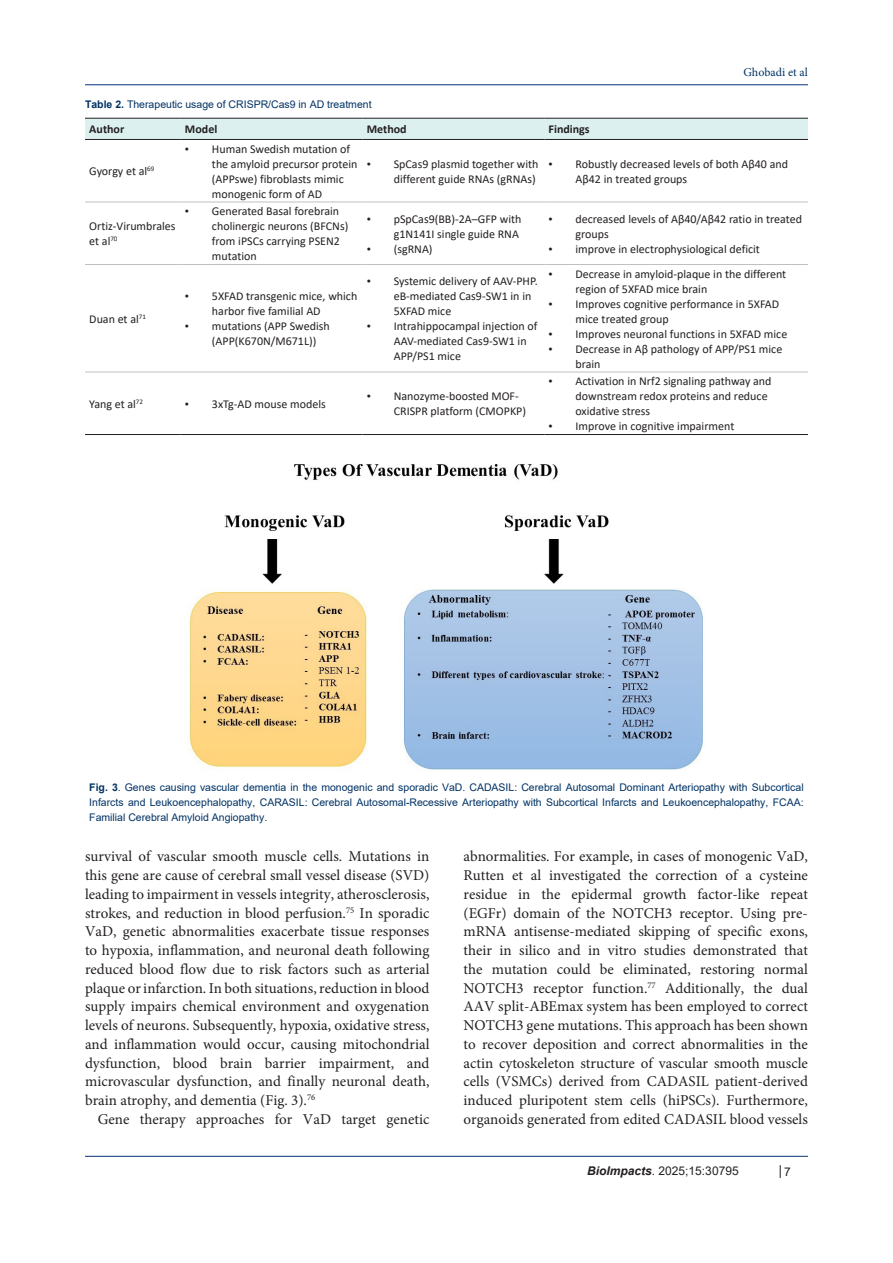
<style>
.page{position:relative;width:893px;height:1263px;background:#fff}
.page>*{position:absolute;margin:0;border:0;box-sizing:border-box;transform-origin:0 0}
.t1{font:15px/18.8px "Minion Pro";color:#231f20;text-align:justify}
.t2{font:12px/15px "Calibri";color:#231f20}
.t3{font:12px "Arial";color:#231f20}
.t4{font:700 12px "Calibri";color:#231f20}
.t5{font:12px "Minion Pro";color:#003264}
.t6{font:10.5px/15px "Arial";color:#003264;text-align:justify}
.s1{font-weight:700}
.s2{font-family:"Times New Roman"}
.s3{font-weight:700;font-style:italic}
</style>
<div class="page">
<hr style="left:85px;top:84px;width:723px;height:1px;background:#053278">
<hr style="left:85px;top:1156px;width:723px;height:1px;background:#053278">
<svg style="left:780px;top:1165px;width:1px;height:13px"></svg>
<div style="left:85px;top:119px;width:723px;height:20px;background:#dcf0f0"></div>
<hr style="left:85px;top:118px;width:96px;height:1px;background:#231f20">
<hr style="left:181px;top:118px;width:181px;height:1px;background:#231f20">
<hr style="left:362px;top:118px;width:182px;height:1px;background:#231f20">
<hr style="left:544px;top:118px;width:264px;height:1px;background:#231f20">
<hr style="left:85px;top:139px;width:96px;height:1px;background:#231f20">
<hr style="left:181px;top:139px;width:181px;height:1px;background:#231f20">
<hr style="left:362px;top:139px;width:182px;height:1px;background:#231f20">
<hr style="left:544px;top:139px;width:264px;height:1px;background:#231f20">
<hr style="left:85px;top:434px;width:96px;height:1px;background:#231f20">
<hr style="left:181px;top:434px;width:181px;height:1px;background:#231f20">
<hr style="left:362px;top:434px;width:182px;height:1px;background:#231f20">
<hr style="left:544px;top:434px;width:264px;height:1px;background:#231f20">
<hr style="left:85px;top:202px;width:96px;height:1px;background:#c0c0c0">
<hr style="left:181px;top:202px;width:181px;height:1px;background:#c0c0c0">
<hr style="left:362px;top:202px;width:182px;height:1px;background:#c0c0c0">
<hr style="left:544px;top:202px;width:264px;height:1px;background:#c0c0c0">
<hr style="left:85px;top:264px;width:96px;height:1px;background:#c0c0c0">
<hr style="left:181px;top:264px;width:181px;height:1px;background:#c0c0c0">
<hr style="left:362px;top:264px;width:182px;height:1px;background:#c0c0c0">
<hr style="left:544px;top:264px;width:264px;height:1px;background:#c0c0c0">
<hr style="left:85px;top:372px;width:96px;height:1px;background:#c0c0c0">
<hr style="left:181px;top:372px;width:181px;height:1px;background:#c0c0c0">
<hr style="left:362px;top:372px;width:182px;height:1px;background:#c0c0c0">
<hr style="left:544px;top:372px;width:264px;height:1px;background:#c0c0c0">
<img style="left:188px;top:464px;width:516px;height:306px">
<p class="t5" style="left:743px;top:64px;width:66px">Ghobadi et al</p>
<p class="t6" style="left:85px;top:96px;width:288px"><span class="s1">Table 2.</span> Therapeutic usage of CRISPR/Cas9 in AD treatment</p>
<p class="t4" style="left:89px;top:121px;width:37px">Author</p>
<p class="t4" style="left:185px;top:121px;width:34px">Model</p>
<p class="t4" style="left:367px;top:121px;width:41px">Method</p>
<p class="t4" style="left:549px;top:121px;width:43px">Findings</p>
<p class="t2" style="left:89px;top:163px;width:67px">Gyorgy et al<sup>69</sup></p>
<p class="t2" style="left:212px;top:141px;width:147px;text-indent:-27px"><span class="s2">•</span> Human Swedish mutation of the amyloid precursor protein (APPswe) fibroblasts mimic monogenic form of AD</p>
<p class="t2" style="left:367px;top:156px;width:173px;text-align:right"><span class="s2">•</span> SpCas9 plasmid together with different guide RNAs (gRNAs)</p>
<p class="t2" style="left:576px;top:156px;width:214px;text-indent:-27px"><span class="s2">•</span> Robustly decreased levels of both Aβ40 and<br>Aβ42 in treated groups</p>
<p class="t2" style="left:89px;top:218px;width:88px">Ortiz-Virumbrales et al<sup>70</sup></p>
<p class="t2" style="left:89px;top:311px;width:58px">Duan et al<sup>71</sup></p>
<p class="t2" style="left:212px;top:203px;width:138px;text-indent:-27px"><span class="s2">•</span> Generated Basal forebrain cholinergic neurons (BFCNs) from iPSCs carrying PSEN2 mutation</p>
<p class="t2" style="left:367px;top:211px;width:156px;text-align:right"><span class="s2">•</span> pSpCas9(BB)-2A–GFP with g1N141I single guide RNA</p>
<p class="t2" style="left:367px;top:241px;width:67px"><span class="s2">•</span> (sgRNA)</p>
<p class="t2" style="left:212px;top:288px;width:147px;text-indent:-27px"><span class="s2">•</span> 5XFAD transgenic mice, which harbor five familial AD</p>
<p class="t2" style="left:212px;top:318px;width:119px;text-indent:-27px"><span class="s2">•</span> mutations (APP Swedish (APP(K670N/M671L))</p>
<p class="t2" style="left:394px;top:273px;width:146px;text-indent:-27px"><span class="s2">•</span> Systemic delivery of AAV-PHP. eB-mediated Cas9-SW1 in in<br>5XFAD mice</p>
<p class="t2" style="left:394px;top:318px;width:145px;text-indent:-27px"><span class="s2">•</span> Intrahippocampal injection of<br>AAV-mediated Cas9-SW1 in<br>APP/PS1 mice</p>
<p class="t2" style="left:89px;top:396px;width:55px">Yang et al<sup>72</sup></p>
<p class="t2" style="left:185px;top:396px;width:142px"><span class="s2">•</span> 3xTg-AD mouse models</p>
<p class="t2" style="left:394px;top:388px;width:134px;text-indent:-27px"><span class="s2">•</span> Nanozyme-boosted MOF-<br>CRISPR platform (CMOPKP)</p>
<p class="t2" style="left:576px;top:211px;width:228px;text-indent:-27px"><span class="s2">•</span> decreased levels of Aβ40/Aβ42 ratio in treated groups</p>
<p class="t2" style="left:549px;top:241px;width:213px"><span class="s2">•</span> improve in electrophysiological deficit</p>
<p class="t2" style="left:576px;top:266px;width:212px;text-indent:-27px"><span class="s2">•</span> Decrease in amyloid-plaque in the different region of 5XFAD mice brain</p>
<p class="t2" style="left:576px;top:296px;width:205px;text-indent:-27px"><span class="s2">•</span> Improves cognitive performance in 5XFAD mice treated group</p>
<p class="t2" style="left:549px;top:326px;width:240px"><span class="s2">•</span> Improves neuronal functions in 5XFAD mice</p>
<p class="t2" style="left:576px;top:341px;width:208px;text-indent:-27px"><span class="s2">•</span> Decrease in Aβ pathology of APP/PS1 mice brain</p>
<p class="t2" style="left:576px;top:373px;width:197px;text-indent:-27px"><span class="s2">•</span> Activation in Nrf2 signaling pathway and downstream redox proteins and reduce oxidative stress</p>
<p class="t2" style="left:549px;top:418px;width:187px"><span class="s2">•</span> Improve in cognitive impairment</p>
<p class="t6" style="left:89px;top:780px;width:716px"><span class="s1">Fig. 3</span>. Genes causing vascular dementia in the monogenic and sporadic VaD. CADASIL: Cerebral Autosomal Dominant Arteriopathy with Subcortical Infarcts and Leukoencephalopathy, CARASIL: Cerebral Autosomal-Recessive Arteriopathy with Subcortical Infarcts and Leukoencephalopathy, FCAA:<br>Familial Cerebral Amyloid Angiopathy.</p>
<p class="t1" style="left:85px;top:847px;width:346px">survival of vascular smooth muscle cells. Mutations in this gene are cause of cerebral small vessel disease (SVD) leading to impairment in vessels integrity, atherosclerosis, strokes, and reduction in blood perfusion.<sup>75</sup> In sporadic VaD, genetic abnormalities exacerbate tissue responses to hypoxia, inflammation, and neuronal death following reduced blood flow due to risk factors such as arterial plaque or infarction. In both situations, reduction in blood supply impairs chemical environment and oxygenation levels of neurons. Subsequently, hypoxia, oxidative stress, and inflammation would occur, causing mitochondrial dysfunction, blood brain barrier impairment, and microvascular dysfunction, and finally neuronal death, brain atrophy, and dementia (Fig. 3).<sup>76</sup></p>
<p class="t1" style="left:98px;top:1110px;width:333px">Gene therapy approaches for VaD target genetic</p>
<p class="t1" style="left:463px;top:847px;width:346px">abnormalities. For example, in cases of monogenic VaD, Rutten et al investigated the correction of a cysteine residue in the epidermal growth factor-like repeat (EGFr) domain of the NOTCH3 receptor. Using pre&shy;mRNA antisense-mediated skipping of specific exons, their in silico and in vitro studies demonstrated that the mutation could be eliminated, restoring normal NOTCH3 receptor function.<sup>77</sup> Additionally, the dual AAV split-ABEmax system has been employed to correct NOTCH3 gene mutations. This approach has been shown to recover deposition and correct abnormalities in the actin cytoskeleton structure of vascular smooth muscle cells (VSMCs) derived from CADASIL patient-derived induced pluripotent stem cells (hiPSCs). Furthermore, organoids generated from edited CADASIL blood vessels</p>
<p class="t3" style="left:587px;top:1163px;width:153px"><span class="s3">BioImpacts</span>. 2025;15:30795</p>
<p class="t3" style="left:784px;top:1164px;width:8px">7</p>
</div>
